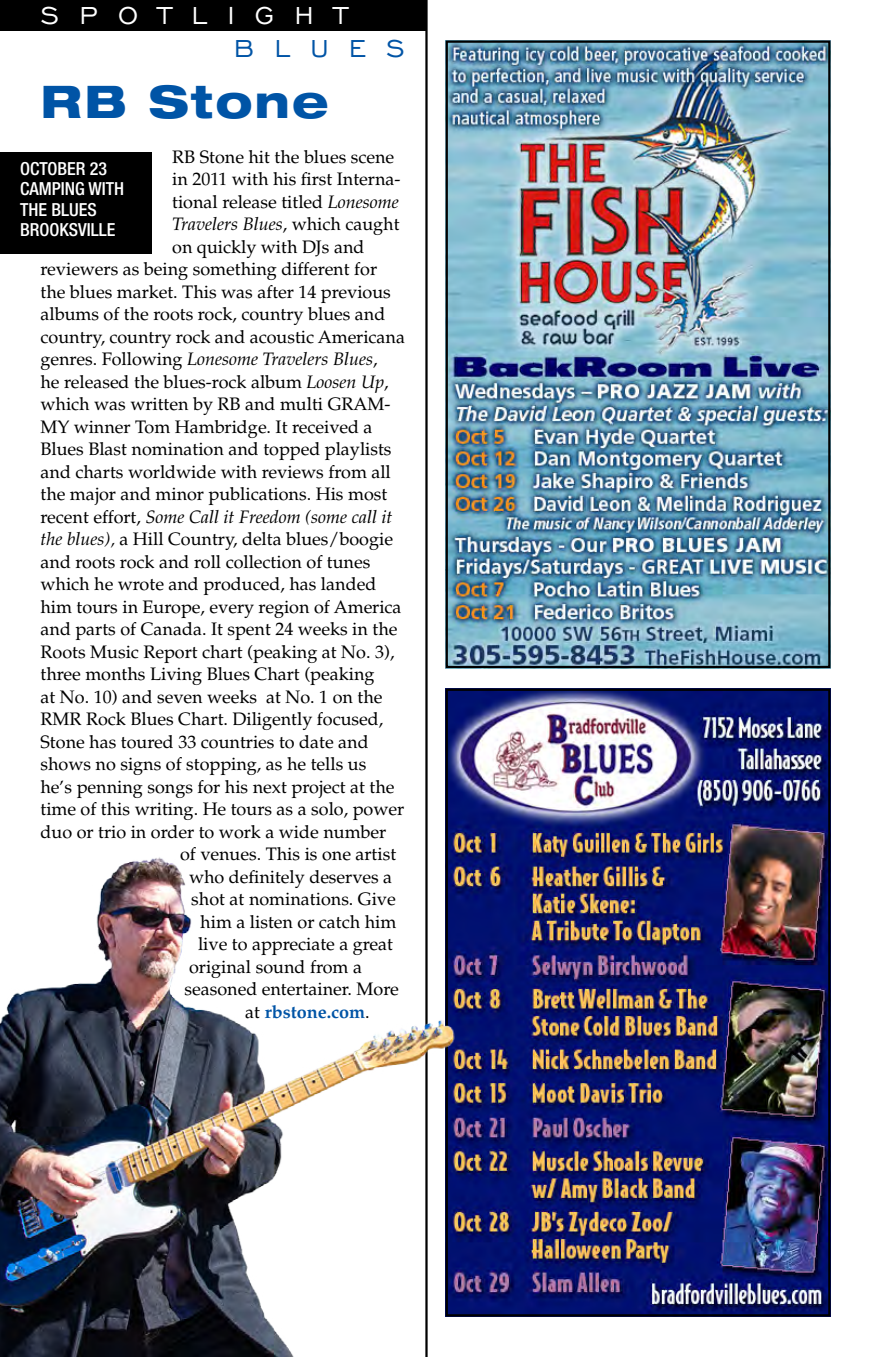
<style>
.page{position:relative;width:871px;height:1357px;background:#fff}
.page>*{position:absolute;margin:0;border:0;box-sizing:border-box;transform-origin:0 0}
.t1{font:800 expanded 45px "Helvetica Neue";letter-spacing:.05em;color:#0054a6}
.t2{font:31.5px "Engravers Gothic BT";letter-spacing:.64em;color:#fff}
.t3{font:31.5px "Engravers Gothic BT";letter-spacing:.64em;color:#0054a6}
.t4{font:18px "Palatino";color:#000}
.t5{font:italic 18px "Palatino";color:#000}
.t6{font:500 condensed 18px/20.2px "Helvetica Neue";color:#fff}
.t7{font:700 18px "Palatino";color:#0054a6}
.s1{font-style:italic}
.s2{font-style:normal}
.s3{font-weight:400;color:#000}
</style>
<div class="page">
<img style="left:449px;top:43px;width:378px;height:622px">
<div style="left:446px;top:40px;width:384px;height:628px;border:2px solid #000"></div>
<div style="left:0;top:0;width:425px;height:30px;background:#000"></div>
<div style="left:0;top:152px;width:152px;height:101px;background:#000"></div>
<img style="left:449px;top:691px;width:378px;height:622px">
<hr style="left:425px;top:0;width:3px;height:1357px;background:#000">
<img style="left:0;top:851px;width:461px;height:506px">
<h2 class="t2" style="left:40px;top:-2px;width:308px">SPOTLIGHT</h2>
<h2 class="t3" style="left:234px;top:31px;width:173px">BLUES</h2>
<h1 class="t1" style="left:40px;top:73px;width:290px">RB Stone</h1>
<p class="t4" style="left:172px;top:146px;width:223px">RB Stone hit the blues scene</p>
<p class="t4" style="left:172px;top:169px;width:230px">in 2011 with his first Interna-</p>
<p class="t4" style="left:172px;top:191px;width:228px">tional release titled <span class="s1">Lonesome</span></p>
<p class="t5" style="left:172px;top:213px;width:229px">Travelers Blues<span class="s2">, which caught</span></p>
<p class="t4" style="left:172px;top:236px;width:194px">on quickly with DJs and</p>
<p class="t4" style="left:41px;top:259px;width:338px">reviewers as being something different for</p>
<p class="t4" style="left:41px;top:281px;width:352px">the blues market. This was after 14 previous</p>
<p class="t4" style="left:41px;top:304px;width:346px">albums of the roots rock, country blues and</p>
<p class="t4" style="left:41px;top:326px;width:366px">country, country rock and acoustic Americana</p>
<p class="t5" style="left:41px;top:348px;width:339px"><span class="s2">genres. Following</span> Lonesome Travelers Blues<span class="s2">,</span></p>
<p class="t4" style="left:41px;top:371px;width:349px">he released the blues-rock album <span class="s1">Loosen Up</span>,</p>
<p class="t4" style="left:41px;top:394px;width:351px">which was written by RB and multi GRAM-</p>
<p class="t4" style="left:41px;top:416px;width:334px">MY winner Tom Hambridge. It received a</p>
<p class="t4" style="left:41px;top:439px;width:352px">Blues Blast nomination and topped playlists</p>
<p class="t4" style="left:41px;top:461px;width:352px">and charts worldwide with reviews from all</p>
<p class="t4" style="left:41px;top:484px;width:348px">the major and minor publications. His most</p>
<p class="t5" style="left:41px;top:506px;width:353px"><span class="s2">recent effort,</span> Some Call it Freedom (some call it</p>
<p class="t4" style="left:41px;top:529px;width:354px"><span class="s1">the blues),</span> a Hill Country, delta blues/boogie</p>
<p class="t4" style="left:41px;top:551px;width:331px">and roots rock and roll collection of tunes</p>
<p class="t4" style="left:41px;top:574px;width:337px">which he wrote and produced, has landed</p>
<p class="t4" style="left:41px;top:596px;width:363px">him tours in Europe, every region of America</p>
<p class="t4" style="left:41px;top:619px;width:358px">and parts of Canada. It spent 24 weeks in the</p>
<p class="t4" style="left:41px;top:641px;width:355px">Roots Music Report chart (peaking at No. 3),</p>
<p class="t4" style="left:41px;top:664px;width:335px">three months Living Blues Chart (peaking</p>
<p class="t4" style="left:41px;top:686px;width:343px">at No. 10) and seven weeks at No. 1 on the</p>
<p class="t4" style="left:41px;top:709px;width:344px">RMR Rock Blues Chart. Diligently focused,</p>
<p class="t4" style="left:41px;top:731px;width:330px">Stone has toured 33 countries to date and</p>
<p class="t4" style="left:41px;top:754px;width:327px">shows no signs of stopping, as he tells us</p>
<p class="t4" style="left:41px;top:776px;width:355px">he’s penning songs for his next project at the</p>
<p class="t4" style="left:41px;top:799px;width:365px">time of this writing. He tours as a solo, power</p>
<p class="t4" style="left:41px;top:821px;width:347px">duo or trio in order to work a wide number</p>
<p class="t4" style="left:180px;top:844px;width:218px">of venues. This is one artist</p>
<p class="t4" style="left:189px;top:866px;width:205px">who definitely deserves a</p>
<p class="t4" style="left:191px;top:889px;width:206px">shot at nominations. Give</p>
<p class="t4" style="left:200px;top:911px;width:198px">him a listen or catch him</p>
<p class="t4" style="left:198px;top:934px;width:197px">live to appreciate a great</p>
<p class="t4" style="left:189px;top:956px;width:174px">original sound from a</p>
<p class="t4" style="left:185px;top:979px;width:216px">seasoned entertainer. More</p>
<p class="t7" style="left:245px;top:1000px;width:126px"><span class="s3">at</span> rbstone.com<span class="s3">.</span></p>
<p class="t6" style="left:20px;top:158px;width:106px">OCTOBER 23<br>CAMPING WITH<br>THE BLUES<br>BROOKSVILLE</p>
</div>
